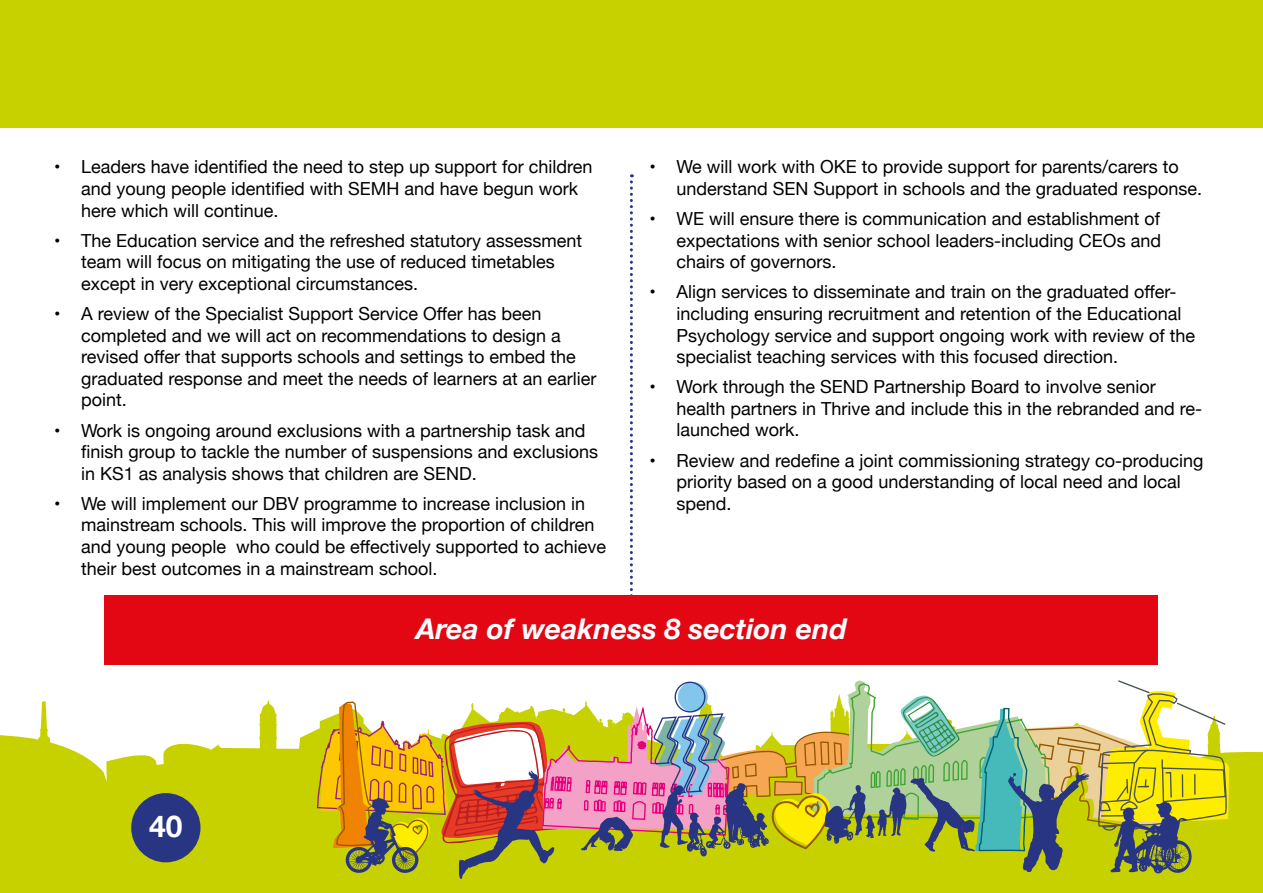
<style>
.page{position:relative;width:1263px;height:893px;background:#fff}
.page>*{position:absolute;margin:0;border:0;box-sizing:border-box;transform-origin:0 0}
.t1{font:700 30px "Helvetica Neue";color:#fff}
.t2{font:italic 700 28.5px "Helvetica Neue";color:#fff}
.t3{font:18px/21.6px "Helvetica Neue";color:#000}
</style>
<div class="page">
<svg style="left:0;top:700px;width:1263px;height:193px;fill:#c8d100"></svg>
<svg style="left:316px;top:680px;width:914px;height:203px"></svg>
<div style="left:131px;top:793px;width:69px;height:69px;background:#283583;border-radius:50%"></div>
<svg style="left:630px;top:174px;width:3px;height:421px"></svg>
<div style="left:0;top:0;width:1263px;height:128px;background:#c8d100"></div>
<div style="left:105px;top:595px;width:1053px;height:70px;background:#e30613"></div>
<p class="t3" style="left:81px;top:157px;width:513px;text-indent:-27px">• Leaders have identified the need to step up support for children and young people identified with SEMH and have begun work here which will continue.</p>
<p class="t3" style="left:81px;top:231px;width:503px;text-indent:-27px">• The Education service and the refreshed statutory assessment team will focus on mitigating the use of reduced timetables except in very exceptional circumstances.</p>
<p class="t3" style="left:81px;top:304px;width:517px;text-indent:-27px">• A review of the Specialist Support Service Offer has been completed and we will act on recommendations to design a revised offer that supports schools and settings to embed the graduated response and meet the needs of learners at an earlier point.</p>
<p class="t3" style="left:81px;top:420px;width:519px;text-indent:-27px">• Work is ongoing around exclusions with a partnership task and finish group to tackle the number of suspensions and exclusions in KS1 as analysis shows that children are SEND.</p>
<p class="t3" style="left:81px;top:494px;width:527px;text-indent:-27px">• We will implement our DBV programme to increase inclusion in mainstream schools. This will improve the proportion of children and young people who could be effectively supported to achieve their best outcomes in a mainstream school.</p>
<p class="t3" style="left:676px;top:157px;width:527px;text-indent:-27px">• We will work with OKE to provide support for parents/carers to understand SEN Support in schools and the graduated response.</p>
<p class="t3" style="left:676px;top:209px;width:486px;text-align:justify;text-indent:-27px">• WE will ensure there is communication and establishment of expectations with senior school leaders-including CEOs and chairs of governors.</p>
<p class="t3" style="left:676px;top:282px;width:520px;text-indent:-27px">• Align services to disseminate and train on the graduated offer&shy;including ensuring recruitment and retention of the Educational Psychology service and support ongoing work with review of the specialist teaching services with this focused direction.</p>
<p class="t3" style="left:676px;top:377px;width:527px;text-indent:-27px">• Work through the SEND Partnership Board to involve senior health partners in Thrive and include this in the rebranded and re&shy;launched work.</p>
<p class="t3" style="left:676px;top:450px;width:528px;text-indent:-27px">• Review and redefine a joint commissioning strategy co-producing priority based on a good understanding of local need and local spend.</p>
<h1 class="t1" style="left:149px;top:803px;width:35px">40</h1>
<h2 class="t2" style="left:416px;top:606px;width:432px">Area of weakness 8 section end</h2>
</div>
